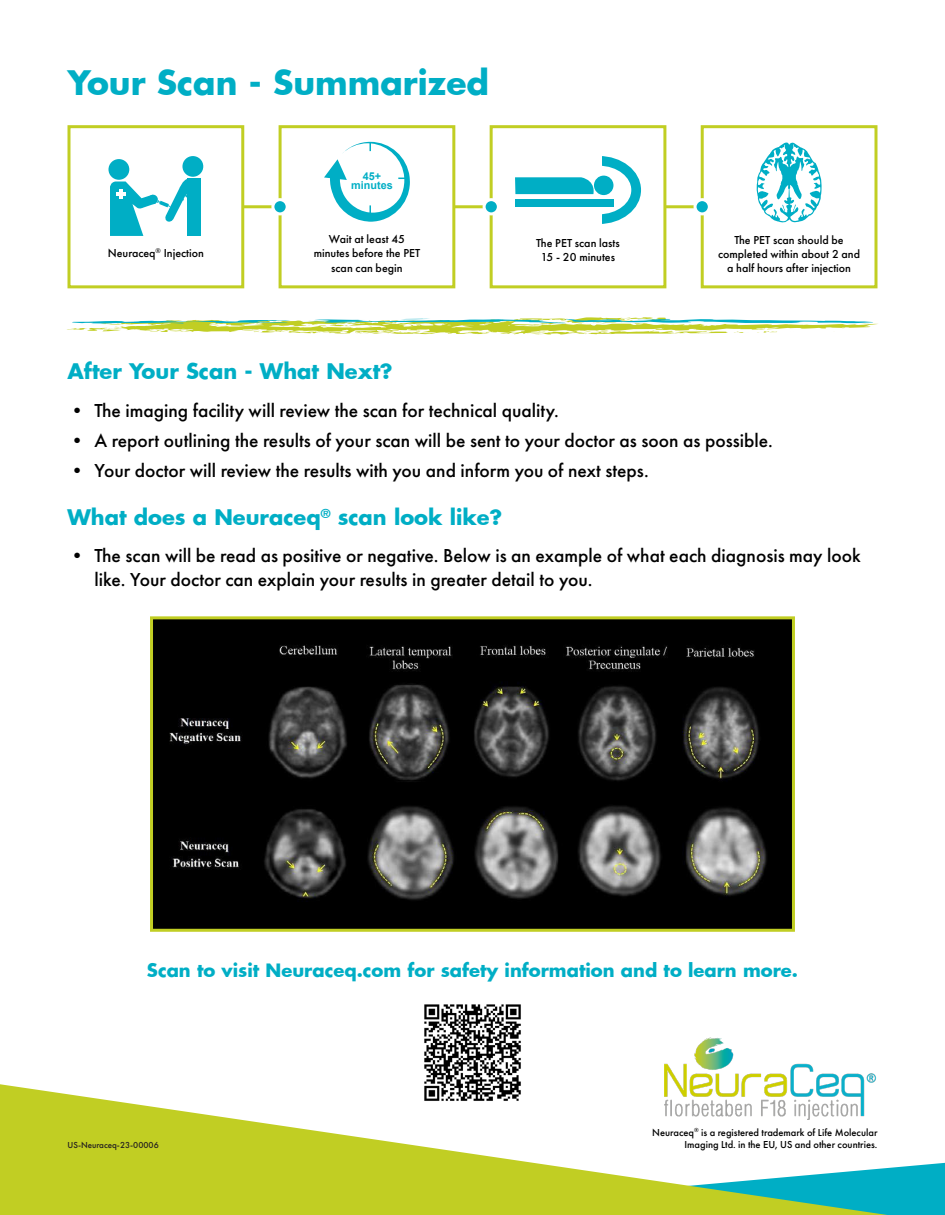
<style>
.page{position:relative;width:945px;height:1215px;background:#fff}
.page>*{position:absolute;margin:0;border:0;box-sizing:border-box;transform-origin:0 0}
.Headlines{font:700 33px "Futura";color:#00aec5}
.t1{font:700 21px "Futura";color:#00aec5}
.t2{font:500 19.5px/24px "Futura PT";color:#000}
.t3{font:700 18px "Futura";color:#00aec5}
.t4{font:500 12px/14.4px "Futura PT";color:#000;text-align:center}
.t5{font:700 10.95px/9.1px "Arial";color:#00aec5;text-align:center}
.t6{font:500 10.5px/12px "Futura PT";color:#000;text-align:right}
.t7{font:500 9px "Futura PT";color:#231f20}
</style>
<div class="page">
<div style="left:887px;top:1163px;width:58px;height:52px;background:#00aec5"></div>
<svg style="left:0;top:1084px;width:887px;height:131px;fill:#c1ce23"></svg>
<img style="left:665px;top:1038px;width:213px;height:81px">
<img style="left:154px;top:620px;width:637px;height:308px">
<div style="left:150px;top:616px;width:645px;height:316px;border:3px solid #c1ce23"></div>
<img style="left:420px;top:1004px;width:105px;height:101px">
<div style="left:68px;top:125px;width:176px;height:163px;border:3px solid #c1ce23"></div>
<div style="left:279px;top:125px;width:176px;height:163px;border:3px solid #c1ce23"></div>
<div style="left:490px;top:125px;width:176px;height:163px;border:3px solid #c1ce23"></div>
<hr style="left:242px;top:205px;width:36px;height:3px;background:#c1ce23">
<hr style="left:454px;top:205px;width:36px;height:3px;background:#c1ce23">
<hr style="left:665px;top:205px;width:36px;height:3px;background:#c1ce23">
<div style="left:273px;top:200px;width:14px;height:14px;background:#00aec5;border-radius:50%"></div>
<div style="left:271px;top:198px;width:18px;height:17px;border:3px solid #fff;border-radius:50%"></div>
<div style="left:484px;top:200px;width:14px;height:14px;background:#00aec5;border-radius:50%"></div>
<div style="left:483px;top:198px;width:17px;height:17px;border:3px solid #fff;border-radius:50%"></div>
<div style="left:182px;top:156px;width:21px;height:21px;background:#00aec5;border-radius:50%"></div>
<div style="left:187px;top:179px;width:14px;height:57px;background:#00aec5"></div>
<svg style="left:108px;top:159px;width:21px;height:21px"></svg>
<svg style="left:110px;top:163px;width:87px;height:73px"></svg>
<svg style="left:756px;top:142px;width:66px;height:81px"></svg>
<div style="left:701px;top:125px;width:177px;height:163px;border:3px solid #c1ce23"></div>
<div style="left:557px;top:156px;width:84px;height:68px;border:10px solid #00aec5;border-radius:50%"></div>
<div style="left:552px;top:152px;width:50px;height:74px;background:#fff"></div>
<svg style="left:515px;top:177px;width:82px;height:17px"></svg>
<div style="left:594px;top:176px;width:19px;height:19px;background:#00aec5;border-radius:50%"></div>
<div style="left:515px;top:199px;width:98px;height:8px;background:#00aec5"></div>
<svg style="left:324px;top:142px;width:86px;height:80px"></svg>
<svg style="left:67px;top:317px;width:811px;height:18px"></svg>
<div style="left:695px;top:200px;width:14px;height:14px;background:#00aec5;border-radius:50%"></div>
<div style="left:694px;top:198px;width:17px;height:17px;border:3px solid #fff;border-radius:50%"></div>
<p class="Headlines" style="left:68px;top:60px;width:423px">Your Scan - Summarized</p>
<p class="t4" style="left:108px;top:246px;width:98px">Neuraceq<sup>®</sup> Injection</p>
<p class="t5" style="left:351px;top:171px;width:43px">45+ minutes</p>
<p class="t4" style="left:314px;top:232px;width:108px">Wait at least 45 minutes before the PET scan can begin</p>
<p class="t4" style="left:536px;top:236px;width:85px">The PET scan lasts<br>15 - 20 minutes</p>
<p class="t4" style="left:718px;top:232px;width:144px">The PET scan should be completed within about 2 and a half hours after injection</p>
<p class="t1" style="left:68px;top:357px;width:327px">After Your Scan - What Next?</p>
<p class="t2" style="left:68px;top:399px;width:493px">• The imaging facility will review the scan for technical quality.</p>
<p class="t2" style="left:68px;top:429px;width:707px">• A report outlining the results of your scan will be sent to your doctor as soon as possible.</p>
<p class="t2" style="left:68px;top:459px;width:583px">• Your doctor will review the results with you and inform you of next steps.</p>
<p class="t1" style="left:68px;top:502px;width:436px">What does a Neuraceq<sup>®</sup> scan look like?</p>
<p class="t2" style="left:94px;top:544px;width:768px;text-indent:-27px">• The scan will be read as positive or negative. Below is an example of what each diagnosis may look like. Your doctor can explain your results in greater detail to you.</p>
<p class="t3" style="left:147px;top:958px;width:653px">Scan to visit Neuraceq.com for safety information and to learn more.</p>
<p class="t7" style="left:68px;top:1139px;width:93px">US-Neuraceq-23-00006</p>
<p class="t6" style="left:652px;top:1126px;width:227px">Neuraceq<sup>®</sup> is a registered trademark of Life Molecular<br>Imaging Ltd. in the EU, US and other countries.</p>
</div>
